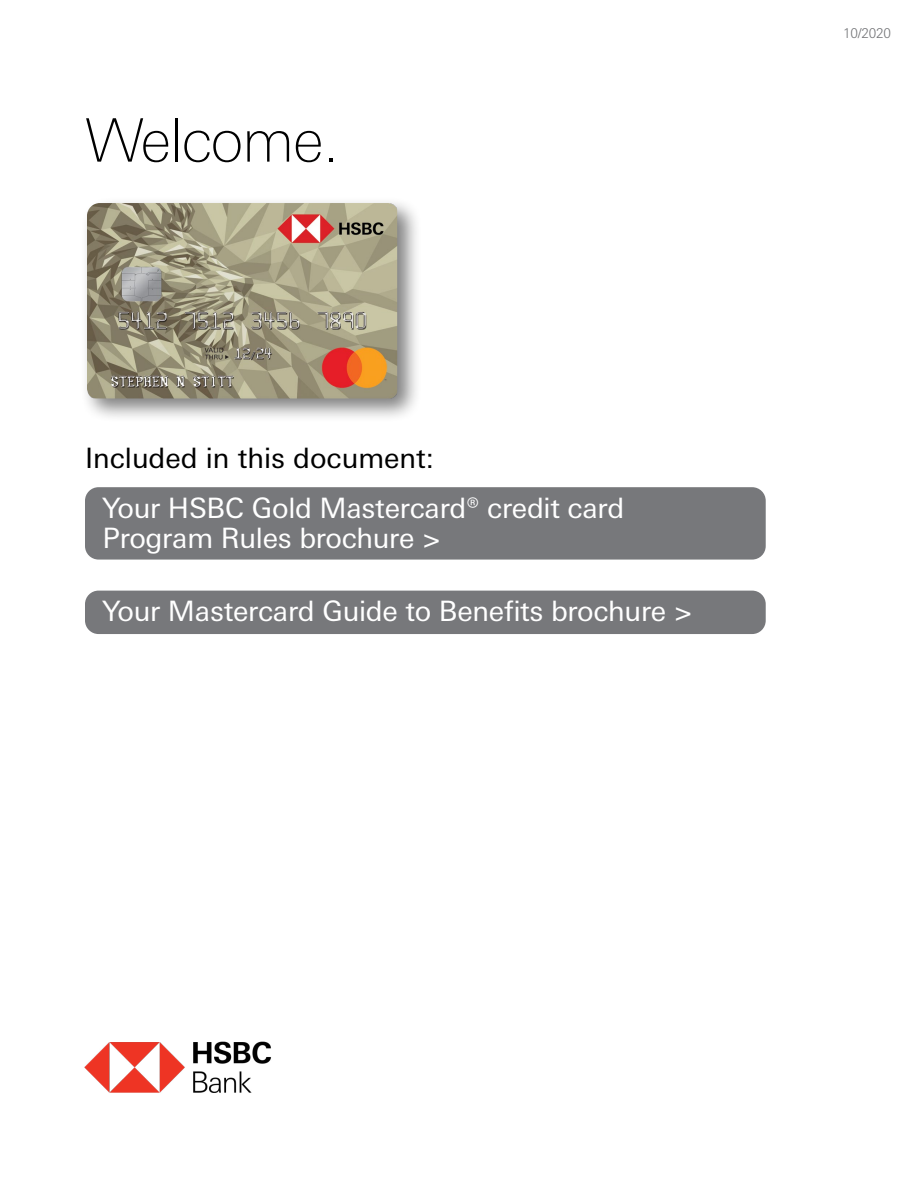
<style>
.page{position:relative;width:918px;height:1188px;background:#fff}
.page>*{position:absolute;margin:0;border:0;box-sizing:border-box;transform-origin:0 0}
.t1{font:100 60px "Univers Nextfor HSBC";letter-spacing:-.02em;color:#000}
.t2{font:28.2px/30px "Univers Nextfor HSBC";letter-spacing:-.01em;color:#fff}
.t3{font:28.2px "Univers Nextfor HSBC";color:#000}
.t4{font:300 13.5px "Univers Nextfor HSBC";letter-spacing:-.02em;color:#717275}
</style>
<div class="page">
<div style="left:80px;top:196px;width:342px;height:227px;background:#000;opacity:.5"></div>
<img style="left:87px;top:203px;width:310px;height:195px">
<div style="left:85px;top:487px;width:681px;height:73px;background:#77787b;border-radius:14px"></div>
<div style="left:85px;top:591px;width:681px;height:43px;background:#77787b;border-radius:14px"></div>
<img style="left:84px;top:1041px;width:187px;height:52px">
<p class="t1" style="left:85px;top:98px;width:255px">Welcome.</p>
<p class="t3" style="left:85px;top:438px;width:351px">Included in this document:</p>
<p class="t2" style="left:103px;top:491px;width:523px">Your HSBC Gold Mastercard® credit card<br>Program Rules brochure &gt;</p>
<p class="t2" style="left:103px;top:595px;width:592px">Your Mastercard Guide to Benefits brochure &gt;</p>
<p class="t4" style="left:843px;top:24px;width:49px">10/2020</p>
</div>
